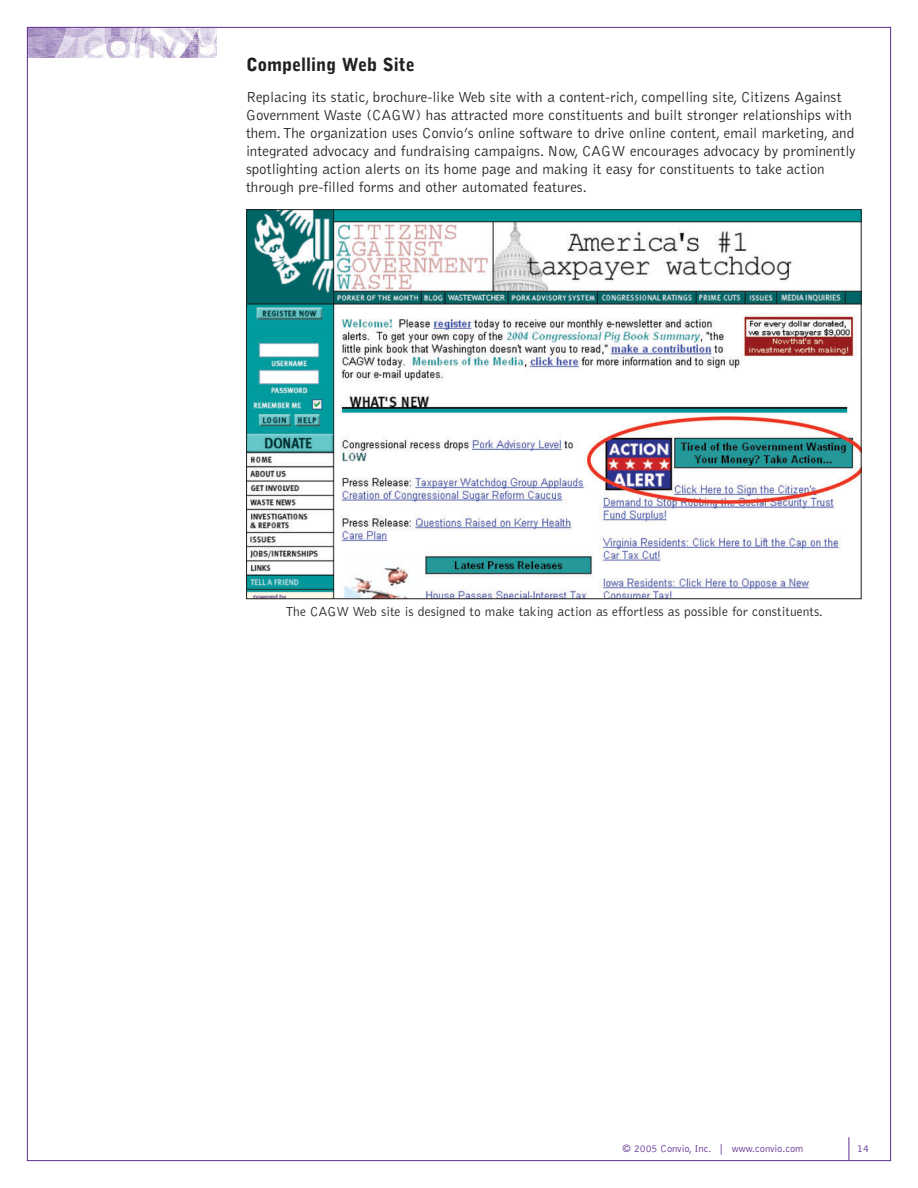
<style>
.page{position:relative;width:918px;height:1188px;background:#fff}
.page>*{position:absolute;margin:0;border:0;box-sizing:border-box;transform-origin:0 0}
.t1{font:900 18px "Bell Gothic BT";color:#231f20}
.t2{font:300 15px/18px "Bell Gothic";color:#231f20}
.t3{font:300 13.5px "Bell Gothic";color:#231f20}
.t4{font:300 10.5px "Bell Gothic";color:#5e2d91}
</style>
<div class="page">
<img style="left:29px;top:29px;width:187px;height:29px">
<img style="left:248px;top:211px;width:612px;height:386px">
<svg style="left:849px;top:1137px;width:1px;height:23px"></svg>
<p class="t1" style="left:246px;top:58px;width:170px">Compelling Web Site</p>
<p class="t2" style="left:246px;top:89px;width:611px">Replacing its static, brochure-like Web site with a content-rich, compelling site, Citizens Against Government Waste (CAGW) has attracted more constituents and built stronger relationships with them.The organization uses Convio’s online software to drive online content, email marketing, and integrated advocacy and fundraising campaigns. Now, CAGW encourages advocacy by prominently spotlighting action alerts on its home page and making it easy for constituents to take action through pre-filled forms and other automated features.</p>
<p class="t3" style="left:286px;top:607px;width:539px">The CAGW Web site is designed to make taking action as effortless as possible for constituents.</p>
<p class="t4" style="left:622px;top:1144px;width:182px">© 2005 Convio, Inc. | www.convio.com</p>
<p class="t4" style="left:857px;top:1144px;width:13px">14</p>
</div>
